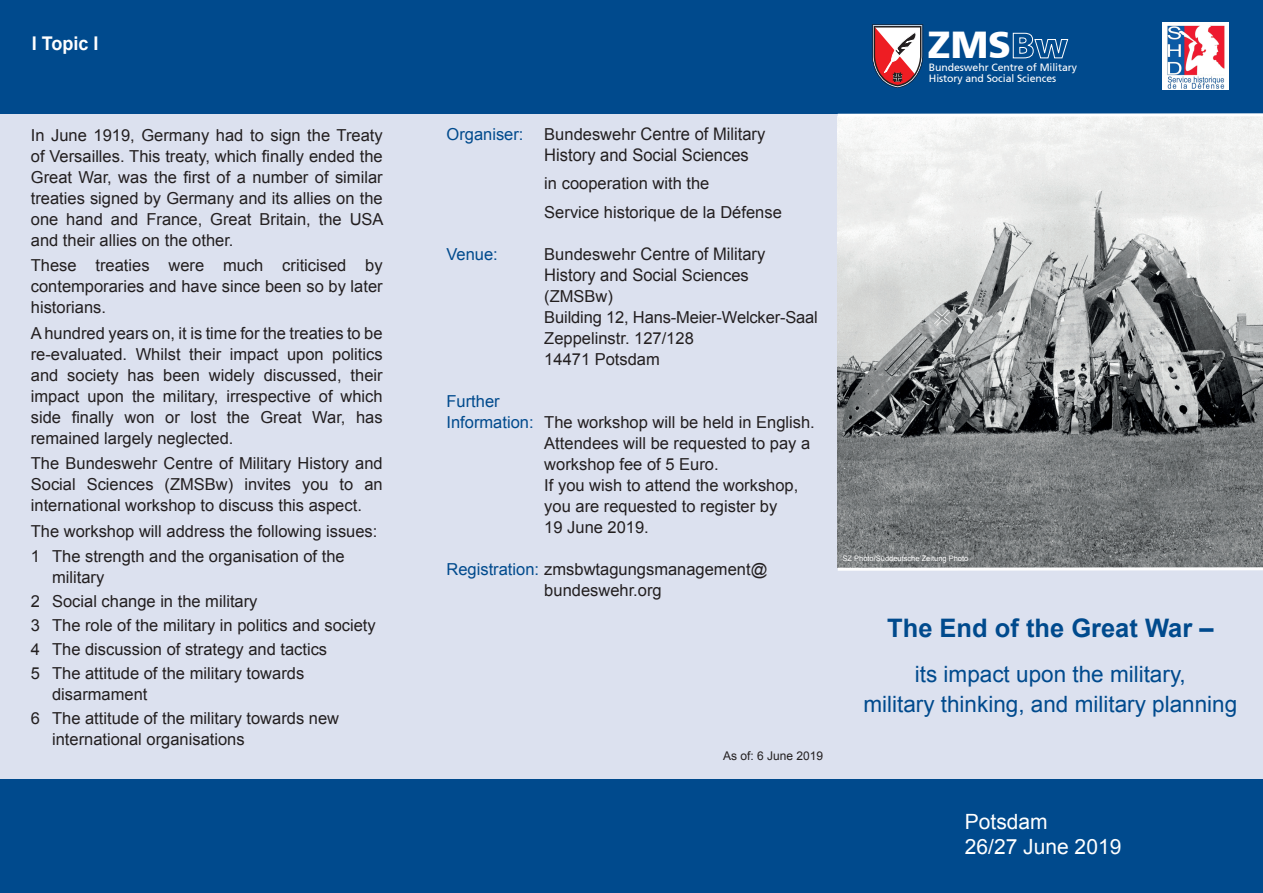
<style>
.page{position:relative;width:1263px;height:893px;background:#fff}
.page>*{position:absolute;margin:0;border:0;box-sizing:border-box;transform-origin:0 0}
.t1{font:900 37.5px "Frutiger";color:#fff}
.t2{font:700 25.5px "Arial";color:#004a8d}
.t3{font:22.5px/30px "Arial";color:#004a8d;text-align:center}
.t4{font:21px/25.2px "Arial";color:#fff}
.t5{font:700 18.9px "Arial";color:#fff;scale:.95 1}
.t6{font:18px "Myriad Pro";color:#231f20}
.t7{font:17.4px/21px "Arial";color:#231f20;scale:.95 1}
.t8{font:16.5px/21px "Arial";color:#231f20}
.t9{font:16.5px "Arial";color:#004a8d}
.t10{font:12px "Arial";color:#231f20}
.t11{font:10.5px/11.2px "Frutiger";letter-spacing:-.01em;color:#fff}
.t12{font:7.5px "Arial";color:#fff}
.s1{font-size:16.5px}
.s2{color:#004a8d}
</style>
<div class="page">
<div style="left:0;top:113px;width:1263px;height:667px;background:#dce1ef"></div>
<div style="left:0;top:0;width:1263px;height:114px;background:#004a8d"></div>
<div style="left:0;top:779px;width:1263px;height:114px;background:#004a8d"></div>
<svg style="left:872px;top:24px;width:51px;height:64px;background:#ad7a86"></svg>
<svg style="left:1012px;top:32px;width:57px;height:27px"></svg>
<img style="left:838px;top:117px;width:425px;height:450px">
<svg style="left:838px;top:113px;width:425px;height:4px;background:#dbe5ee"></svg>
<svg style="left:838px;top:567px;width:425px;height:4px;background:#e8eaeb"></svg>
<img style="left:1162px;top:23px;width:67px;height:67px">
<p class="t5" style="left:32px;top:31px;width:72px">I Topic I</p>
<p class="t8" style="left:31px;top:125px;width:354px;text-align:justify">In June 1919, Germany had to sign the Treaty of Versailles. This treaty, which finally ended the Great War, was the first of a number of similar treaties signed by Germany and its allies on the one hand and France, Great Britain, the USA and their allies on the other.</p>
<p class="t8" style="left:31px;top:255px;width:353px;text-align:justify">These treaties were much criticised by contemporaries and have since been so by later historians.</p>
<p class="t8" style="left:31px;top:323px;width:353px;text-align:justify">A hundred years on, it is time for the treaties to be re-evaluated. Whilst their impact upon politics and society has been widely discussed, their impact upon the military, irrespective of which side finally won or lost the Great War, has remained largely neglected.</p>
<p class="t8" style="left:31px;top:453px;width:353px;text-align:justify">The Bundeswehr Centre of Military History and Social Sciences (ZMSBw) invites you to an international workshop to discuss this aspect.</p>
<p class="t8" style="left:31px;top:518px;width:348px;line-height:25.5px">The workshop will address the following issues:<br>1 The strength and the organisation of the</p>
<p class="t8" style="left:31px;top:566px;width:346px;line-height:24px;text-indent:21px">military<br>2 Social change in the military<br>3 The role of the military in politics and society 4 The discussion of strategy and tactics<br>5 The attitude of the military towards</p>
<p class="t8" style="left:31px;top:683px;width:310px;line-height:24px;text-indent:21px">disarmament<br>6 The attitude of the military towards new</p>
<p class="t8" style="left:52px;top:729px;width:194px">international organisations</p>
<p class="t6" style="left:687px;top:111px;width:54px">40 mm</p>
<p class="t9" style="left:446px;top:123px;width:79px">Organiser:</p>
<p class="t7" style="left:544px;top:123px;width:234px"><span class="s1">Bundeswehr</span> Centre of Military<br>History and Social Sciences</p>
<p class="t8" style="left:544px;top:169px;width:239px;line-height:28.5px">in cooperation with the<br>Service historique de la Défense</p>
<p class="t9" style="left:446px;top:243px;width:53px">Venue:</p>
<p class="t7" style="left:544px;top:243px;width:234px"><span class="s1">Bundeswehr</span> Centre of Military<br>History and Social <span class="s1">Sciences</span></p>
<p class="t8" style="left:544px;top:285px;width:275px">(ZMSBw)<br>Building 12, Hans-Meier-Welcker-Saal<br>Zeppelinstr. 127/128<br>14471 Potsdam</p>
<p class="t9" style="left:446px;top:390px;width:55px">Further</p>
<p class="t8" style="left:446px;top:411px;width:370px"><span class="s2">Information:</span> The workshop will be held in English.</p>
<p class="t8" style="left:544px;top:432px;width:267px">Attendees will be requested to pay a</p>
<p class="t8" style="left:544px;top:453px;width:176px">workshop fee of 5 Euro.</p>
<p class="t8" style="left:544px;top:474px;width:256px">If you wish to attend the workshop,</p>
<p class="t8" style="left:544px;top:495px;width:234px">you are requested to register by</p>
<p class="t8" style="left:544px;top:516px;width:106px">19 June 2019.</p>
<p class="t8" style="left:446px;top:558px;width:322px;text-align:center"><span class="s2">Registration:</span> zmsbwtagungsmanagement@ bundeswehr.org</p>
<p class="t10" style="left:723px;top:748px;width:102px">As of: 6 June 2019</p>
<h1 class="t1" style="left:928px;top:22px;width:85px">ZMS</h1>
<p class="t11" style="left:929px;top:62px;width:150px">Bundeswehr Centre of Military<br>History and Social Sciences</p>
<p class="t12" style="left:842px;top:553px;width:127px">SZ Photo/Süddeutsche Zeitung Photo</p>
<h2 class="t2" style="left:887px;top:611px;width:328px">The End of the Great War –</h2>
<h3 class="t3" style="left:863px;top:660px;width:375px">its impact upon the military,<br>military thinking, and military planning</h3>
<p class="t4" style="left:965px;top:809px;width:158px">Potsdam<br>26/27 June 2019</p>
</div>
